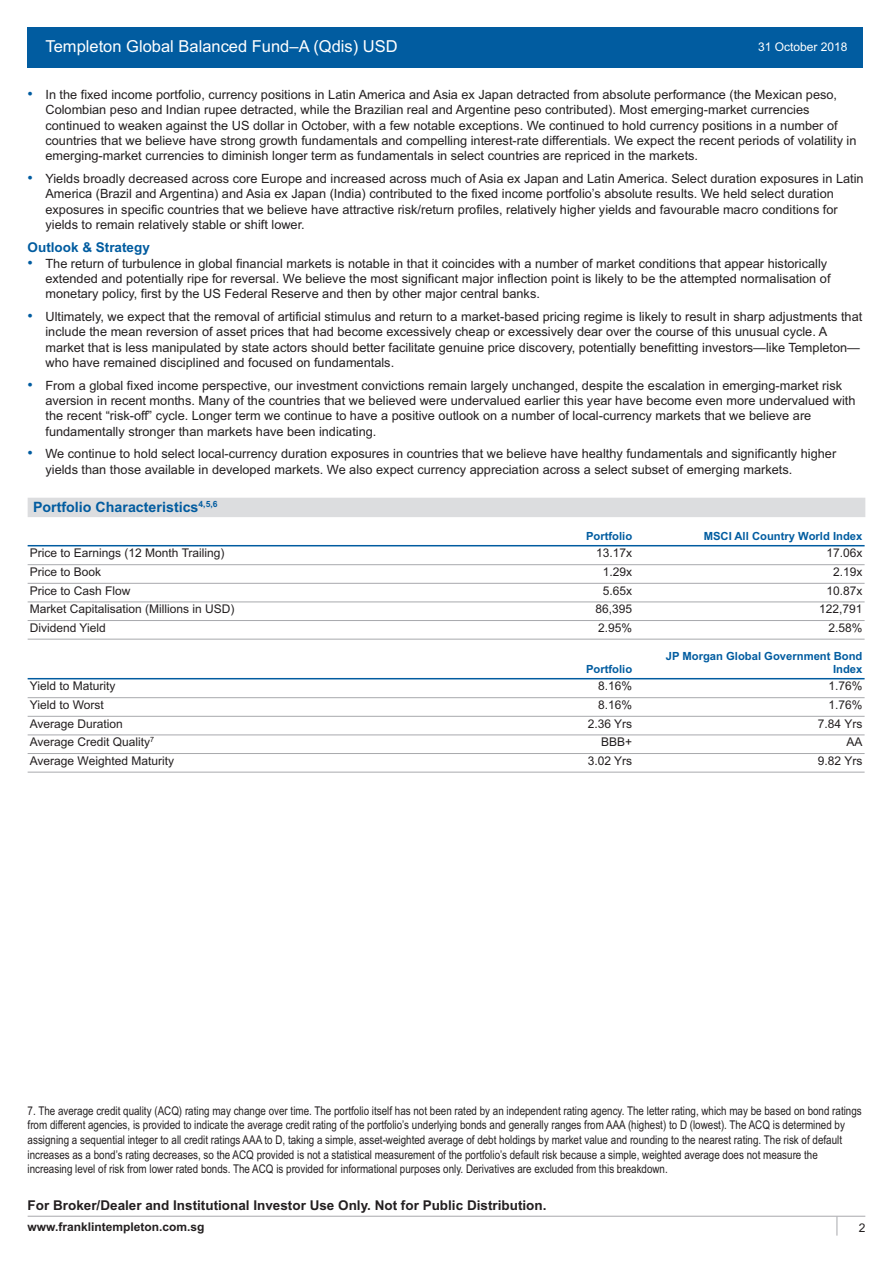
<style>
.page{position:relative;width:893px;height:1263px;background:#fff}
.page>*{position:absolute;margin:0;border:0;box-sizing:border-box;transform-origin:0 0}
.t1{font:16.5px "Arial";color:#fff}
.t2{font:700 14.25px "Arial";color:#015ca0}
.t3{font:700 13.5px "Arial";color:#231f20}
.t4{font:700 13.5px "Arial";color:#015ca0}
.t5{font:12.75px/15.3px "Arial";color:#231f20}
.t6{font:12px/14.5px "Arial Narrow";color:#231f20}
.t7{font:12px "Arial";color:#231f20}
.t8{font:700 12px "Arial";color:#231f20}
.t9{font:12px "Arial";color:#fff}
.t10{font:700 11.25px/13.5px "Arial";color:#015ca0;text-align:right}
.s1{font-size:15.3px;color:#015ca0}
</style>
<div class="page">
<div style="left:28px;top:28px;width:835px;height:40px;background:#015ca0"></div>
<div style="left:28px;top:498px;width:837px;height:19px;background:#dcdddf"></div>
<hr style="left:28px;top:545px;width:837px;height:1px;background:#015ca0">
<hr style="left:28px;top:564px;width:837px;height:1px;background:#a8a9ad">
<hr style="left:28px;top:583px;width:837px;height:1px;background:#a8a9ad">
<hr style="left:28px;top:601px;width:837px;height:1px;background:#a8a9ad">
<hr style="left:28px;top:620px;width:837px;height:1px;background:#a8a9ad">
<hr style="left:28px;top:639px;width:837px;height:1px;background:#a8a9ad">
<hr style="left:28px;top:678px;width:837px;height:1px;background:#015ca0">
<hr style="left:28px;top:697px;width:837px;height:1px;background:#a8a9ad">
<hr style="left:28px;top:716px;width:837px;height:1px;background:#a8a9ad">
<hr style="left:28px;top:734px;width:837px;height:1px;background:#a8a9ad">
<hr style="left:28px;top:753px;width:837px;height:1px;background:#a8a9ad">
<hr style="left:28px;top:772px;width:837px;height:1px;background:#a8a9ad">
<hr style="left:28px;top:1216px;width:837px;height:1px;background:#a8a9ad">
<svg style="left:836px;top:1216px;width:1px;height:19px"></svg>
<p class="t1" style="left:45px;top:37px;width:354px">Templeton Global Balanced Fund–A (Qdis) USD</p>
<p class="t5" style="left:45px;top:87px;width:813px;text-indent:-18px"><span class="s1">•</span> In the fixed income portfolio, currency positions in Latin America and Asia ex Japan detracted from absolute performance (the Mexican peso, Colombian peso and Indian rupee detracted, while the Brazilian real and Argentine peso contributed). Most emerging-market currencies continued to weaken against the US dollar in October, with a few notable exceptions. We continued to hold currency positions in a number of countries that we believe have strong growth fundamentals and compelling interest-rate differentials. We expect the recent periods of volatility in emerging-market currencies to diminish longer term as fundamentals in select countries are repriced in the markets.</p>
<p class="t5" style="left:45px;top:171px;width:820px;text-indent:-18px"><span class="s1">•</span> Yields broadly decreased across core Europe and increased across much of Asia ex Japan and Latin America. Select duration exposures in Latin America (Brazil and Argentina) and Asia ex Japan (India) contributed to the fixed income portfolio’s absolute results. We held select duration exposures in specific countries that we believe have attractive risk/return profiles, relatively higher yields and favourable macro conditions for yields to remain relatively stable or shift lower.</p>
<p class="t4" style="left:28px;top:240px;width:124px">Outlook &amp; Strategy</p>
<p class="t5" style="left:45px;top:256px;width:787px;text-indent:-18px"><span class="s1">•</span> The return of turbulence in global financial markets is notable in that it coincides with a number of market conditions that appear historically extended and potentially ripe for reversal. We believe the most significant major inflection point is likely to be the attempted normalisation of monetary policy, first by the US Federal Reserve and then by other major central banks.</p>
<p class="t5" style="left:45px;top:309px;width:818px;text-indent:-18px"><span class="s1">•</span> Ultimately, we expect that the removal of artificial stimulus and return to a market-based pricing regime is likely to result in sharp adjustments that include the mean reversion of asset prices that had become excessively cheap or excessively dear over the course of this unusual cycle. A market that is less manipulated by state actors should better facilitate genuine price discovery, potentially benefitting investors—like Templeton— who have remained disciplined and focused on fundamentals.</p>
<p class="t5" style="left:45px;top:378px;width:812px;text-indent:-18px"><span class="s1">•</span> From a global fixed income perspective, our investment convictions remain largely unchanged, despite the escalation in emerging-market risk aversion in recent months. Many of the countries that we believed were undervalued earlier this year have become even more undervalued with the recent “risk-off” cycle. Longer term we continue to have a positive outlook on a number of local-currency markets that we believe are fundamentally stronger than markets have been indicating.</p>
<p class="t5" style="left:45px;top:446px;width:792px;text-indent:-18px"><span class="s1">•</span> We continue to hold select local-currency duration exposures in countries that we believe have healthy fundamentals and significantly higher yields than those available in developed markets. We also expect currency appreciation across a select subset of emerging markets.</p>
<p class="t2" style="left:33px;top:498px;width:186px">Portfolio Characteristics<sup>4,5,6</sup></p>
<p class="t9" style="left:758px;top:40px;width:91px">31 October 2018</p>
<p class="t10" style="left:586px;top:530px;width:48px">Portfolio</p>
<p class="t10" style="left:704px;top:530px;width:160px">MSCI All Country World Index</p>
<p class="t7" style="left:30px;top:546px;width:196px">Price to Earnings (12 Month Trailing)</p>
<p class="t7" style="left:596px;top:546px;width:38px">13.17x</p>
<p class="t7" style="left:826px;top:546px;width:38px">17.06x</p>
<p class="t7" style="left:30px;top:565px;width:73px">Price to Book</p>
<p class="t7" style="left:603px;top:565px;width:31px">1.29x</p>
<p class="t7" style="left:833px;top:565px;width:31px">2.19x</p>
<p class="t7" style="left:30px;top:583px;width:102px">Price to Cash Flow</p>
<p class="t7" style="left:603px;top:583px;width:31px">5.65x</p>
<p class="t7" style="left:826px;top:583px;width:38px">10.87x</p>
<p class="t7" style="left:30px;top:602px;width:206px">Market Capitalisation (Millions in USD)</p>
<p class="t7" style="left:596px;top:602px;width:38px">86,395</p>
<p class="t7" style="left:819px;top:602px;width:45px">122,791</p>
<p class="t7" style="left:30px;top:621px;width:78px">Dividend Yield</p>
<p class="t7" style="left:598px;top:621px;width:36px">2.95%</p>
<p class="t7" style="left:828px;top:621px;width:36px">2.58%</p>
<p class="t10" style="left:586px;top:663px;width:48px">Portfolio</p>
<p class="t10" style="left:666px;top:649px;width:198px">JP Morgan Global Government Bond<br>Index</p>
<p class="t7" style="left:30px;top:679px;width:87px">Yield to Maturity</p>
<p class="t7" style="left:598px;top:679px;width:36px">8.16%</p>
<p class="t7" style="left:828px;top:679px;width:36px">1.76%</p>
<p class="t7" style="left:30px;top:698px;width:76px">Yield to Worst</p>
<p class="t7" style="left:598px;top:698px;width:36px">8.16%</p>
<p class="t7" style="left:828px;top:698px;width:36px">1.76%</p>
<p class="t7" style="left:30px;top:716px;width:95px">Average Duration</p>
<p class="t7" style="left:588px;top:716px;width:46px">2.36 Yrs</p>
<p class="t7" style="left:818px;top:716px;width:46px">7.84 Yrs</p>
<p class="t7" style="left:30px;top:735px;width:126px">Average Credit Quality<sup>7</sup></p>
<p class="t7" style="left:601px;top:735px;width:33px">BBB+</p>
<p class="t7" style="left:846px;top:735px;width:18px">AA</p>
<p class="t7" style="left:30px;top:754px;width:146px">Average Weighted Maturity</p>
<p class="t7" style="left:588px;top:754px;width:46px">3.02 Yrs</p>
<p class="t7" style="left:818px;top:754px;width:46px">9.82 Yrs</p>
<p class="t6" style="left:28px;top:1103px;width:836px">7. The average credit quality (ACQ) rating may change over time. The portfolio itself has not been rated by an independent rating agency. The letter rating, which may be based on bond ratings from different agencies, is provided to indicate the average credit rating of the portfolio’s underlying bonds and generally ranges from AAA (highest) to D (lowest). The ACQ is determined by assigning a sequential integer to all credit ratings AAA to D, taking a simple, asset-weighted average of debt holdings by market value and rounding to the nearest rating. The risk of default increases as a bond’s rating decreases, so the ACQ provided is not a statistical measurement of the portfolio’s default risk because a simple, weighted average does not measure the increasing level of risk from lower rated bonds. The ACQ is provided for informational purposes only. Derivatives are excluded from this breakdown.</p>
<p class="t3" style="left:28px;top:1197px;width:520px">For Broker/Dealer and Institutional Investor Use Only. Not for Public Distribution.</p>
<p class="t8" style="left:28px;top:1220px;width:178px">www.franklintempleton.com.sg</p>
<p class="t7" style="left:859px;top:1221px;width:8px">2</p>
</div>
